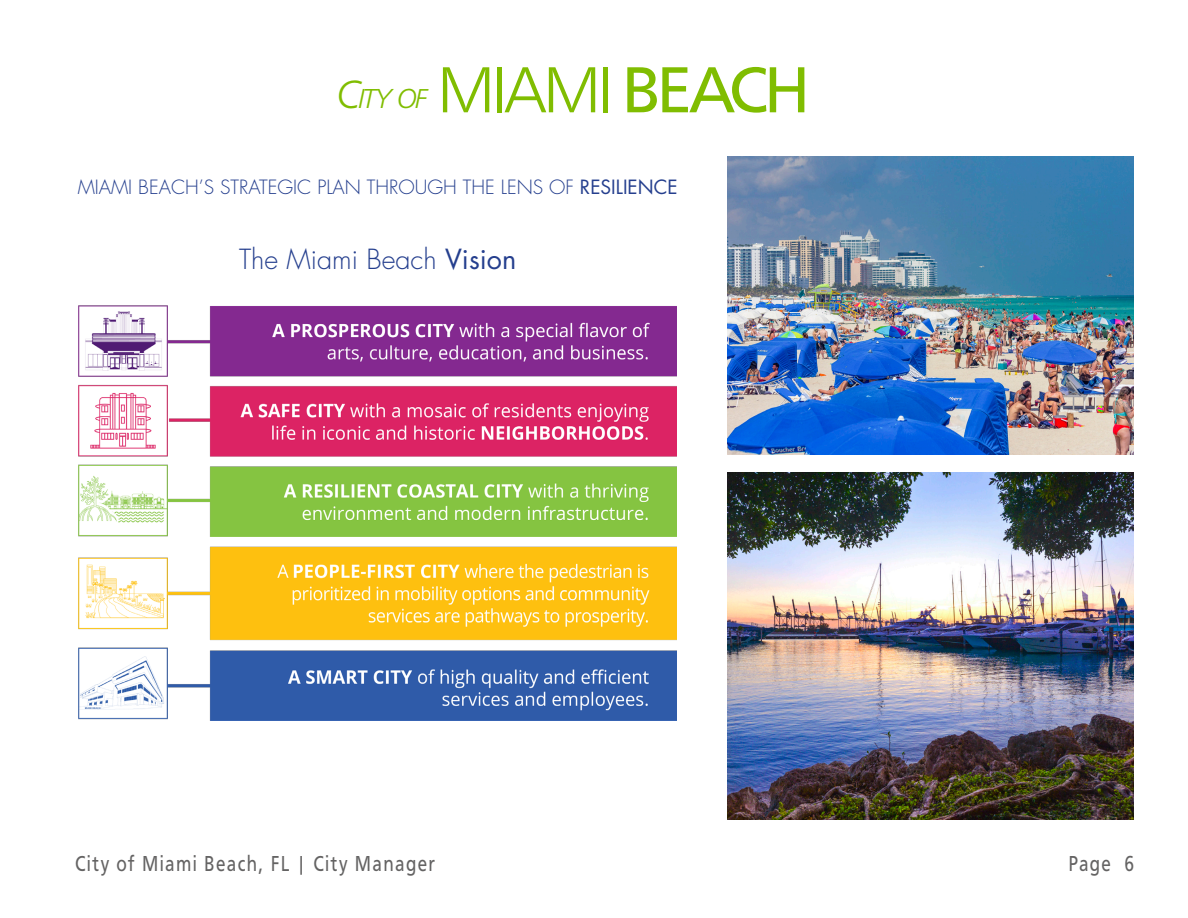
<style>
.page{position:relative;width:1188px;height:918px;background:#fff}
.page>*{position:absolute;margin:0;border:0;box-sizing:border-box;transform-origin:0 0}
.t1{font:300 67.5px "Graphein Pro";letter-spacing:-.06em;color:#80bd01}
.t2{font:italic 300 28.5px "Graphein Pro";color:#80bd01}
.t3{font:300 27px "Futura Std";color:#253f8e}
.t4{font:22.5px "Graphein Pro";letter-spacing:.08em;color:#646363;scale:.8 1}
.t5{font:300 19.2px "Futura Std";color:#253f8e}
.s1{font-size:40.8px}
.s2{font-weight:400}
</style>
<div class="page">
<img style="left:78px;top:305px;width:599px;height:415px">
<img style="left:728px;top:156px;width:406px;height:298px">
<img style="left:728px;top:472px;width:406px;height:347px">
<p class="t2" style="left:336px;top:83px;width:93px"><span class="s1">C</span>ity of</p>
<p class="t1" style="left:437px;top:52px;width:375px">MIAMI <span class="s2">BEACH</span></p>
<p class="t5" style="left:78px;top:176px;width:601px">MIAMI BEACH’S STRATEGIC PLAN THROUGH THE LENS OF <span class="s2">RESILIENCE</span></p>
<p class="t3" style="left:239px;top:243px;width:279px">The Miami Beach <span class="s2">Vision</span></p>
<p class="t4" style="left:75px;top:850px;width:451px">City of Miami Beach, FL | City Manager</p>
<p class="t4" style="left:1068px;top:850px;width:84px">Page 6</p>
</div>
